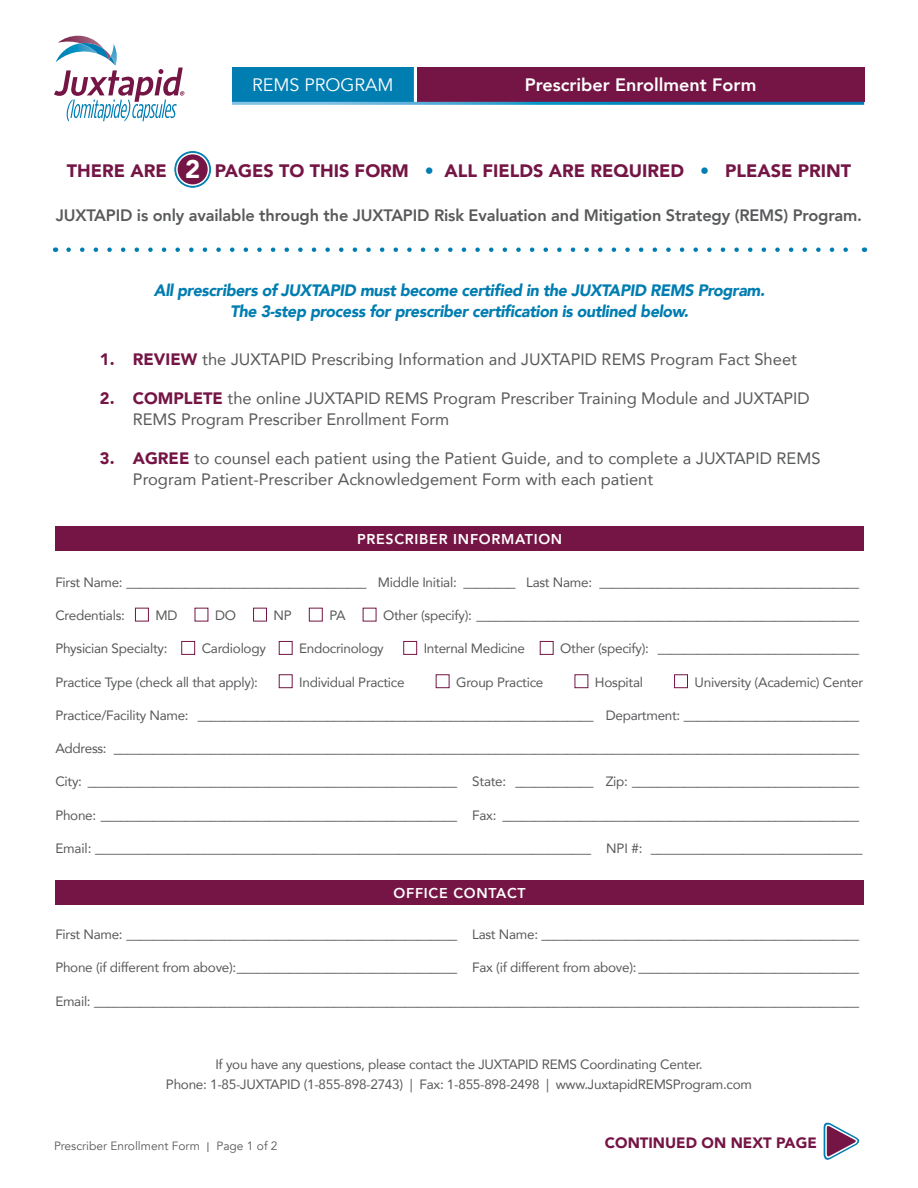
<style>
.page{position:relative;width:918px;height:1188px;background:#fff}
.page>*{position:absolute;margin:0;border:0;box-sizing:border-box;transform-origin:0 0}
.t1{font:900 25.5px "Avenir";color:#fff}
.t2{font:900 18px "Avenir";color:#741545}
.t3{font:800 18px "Avenir";color:#fff}
.t4{font:18px "Avenir";color:#fff}
.t5{font:16.5px/21px "Avenir";color:#58595b}
.t6{font:italic 900 16.5px/21px "Avenir";letter-spacing:-.025em;color:#007db1;text-align:center}
.t7{font:800 16.5px "Avenir";letter-spacing:-.01em;color:#58595b}
.t8{font:900 15px "Avenir";color:#741545}
.t9{font:800 14.25px "Avenir";letter-spacing:.05em;color:#fff}
.t10{font:13.5px/19.5px "Avenir";letter-spacing:-.02em;color:#58595b;text-align:center}
.t11{font:12px "Avenir";color:#58595b}
.s1{color:#007db1}
.s2{font-weight:900;color:#741545}
.s3{font-size:13.8px}
</style>
<div class="page">
<div style="left:55px;top:526px;width:809px;height:25px;background:#741545"></div>
<div style="left:135px;top:608px;width:14px;height:13px;border:1px solid #741545"></div>
<div style="left:253px;top:608px;width:14px;height:13px;border:1px solid #741545"></div>
<div style="left:309px;top:608px;width:14px;height:13px;border:1px solid #741545"></div>
<div style="left:181px;top:641px;width:14px;height:14px;border:1px solid #741545"></div>
<div style="left:279px;top:641px;width:14px;height:14px;border:1px solid #741545"></div>
<div style="left:403px;top:641px;width:14px;height:14px;border:1px solid #741545"></div>
<div style="left:540px;top:641px;width:14px;height:14px;border:1px solid #741545"></div>
<div style="left:279px;top:674px;width:14px;height:14px;border:1px solid #741545"></div>
<div style="left:436px;top:674px;width:13px;height:14px;border:1px solid #741545"></div>
<div style="left:575px;top:674px;width:13px;height:14px;border:1px solid #741545"></div>
<div style="left:674px;top:674px;width:14px;height:14px;border:1px solid #741545"></div>
<div style="left:55px;top:880px;width:809px;height:24px;background:#741545"></div>
<svg style="left:175px;top:152px;width:35px;height:35px"></svg>
<div style="left:174px;top:151px;width:37px;height:37px;border:1px solid #007db1;border-radius:50%"></div>
<div style="left:177px;top:154px;width:31px;height:31px;background:#741545;border-radius:50%"></div>
<div style="left:176px;top:153px;width:33px;height:33px;border:2px solid #fff;border-radius:50%"></div>
<svg style="left:823px;top:1122px;width:37px;height:38px"></svg>
<svg style="left:69px;top:247px;width:779px;height:5px"></svg>
<svg style="left:54px;top:36px;width:130px;height:86px"></svg>
<div style="left:232px;top:67px;width:182px;height:35px;background:#007db1"></div>
<div style="left:417px;top:67px;width:447px;height:35px;background:#741545"></div>
<h2 class="t4" style="left:252px;top:74px;width:143px">REMS PROGRAM</h2>
<h2 class="t3" style="left:525px;top:71px;width:233px">Prescriber Enrollment Form</h2>
<h1 class="t1" style="left:185px;top:147px;width:17px">2</h1>
<h2 class="t2" style="left:425px;top:156px;width:428px"><span class="s1">•</span> ALL FIELDS ARE REQUIRED <span class="s1">•</span> PLEASE PRINT</h2>
<h2 class="t2" style="left:67px;top:156px;width:102px">THERE ARE</h2>
<h2 class="t2" style="left:215px;top:156px;width:196px">PAGES TO THIS FORM</h2>
<p class="t7" style="left:56px;top:202px;width:808px">JUXTAPID is only available through the JUXTAPID Risk Evaluation and Mitigation Strategy (REMS) Program.</p>
<p class="t6" style="left:154px;top:280px;width:612px">All prescribers of JUXTAPID must become certified in the JUXTAPID REMS Program.<br>The 3-step process for prescriber certification is outlined below.</p>
<p class="t5" style="left:100px;top:348px;width:699px"><span class="s2">1. REVIEW</span> the JUXTAPID Prescribing Information and JUXTAPID REMS Program Fact Sheet</p>
<p class="t5" style="left:133px;top:387px;width:678px;text-indent:-33px"><span class="s2">2. COMPLETE</span> the online JUXTAPID REMS Program Prescriber Training Module and JUXTAPID<br>REMS Program Prescriber Enrollment Form</p>
<p class="t5" style="left:133px;top:447px;width:689px;text-indent:-33px"><span class="s2">3. AGREE</span> to counsel each patient using the Patient Guide, and to complete a JUXTAPID REMS<br>Program Patient-Prescriber Acknowledgement Form with each patient</p>
<p class="t9" style="left:357px;top:528px;width:207px">PRESCRIBER INFORMATION</p>
<p class="t10" style="left:55px;top:572px;width:805px">First Name: _____________________________________ Middle Initial: ________ Last Name: ________________________________________</p>
<p class="t10" style="left:55px;top:605px;width:71px">Credentials:</p>
<p class="t10" style="left:155px;top:605px;width:23px">MD</p>
<p class="t10" style="left:215px;top:605px;width:22px">DO</p>
<p class="t10" style="left:274px;top:605px;width:20px">NP</p>
<p class="t10" style="left:329px;top:605px;width:18px">PA</p>
<p class="t10" style="left:383px;top:605px;width:477px">Other (specify): ___________________________________________________________</p>
<p class="t10" style="left:55px;top:638px;width:114px">Physician Specialty:</p>
<p class="t10" style="left:202px;top:638px;width:66px">Cardiology</p>
<p class="t10" style="left:299px;top:638px;width:86px">Endocrinology</p>
<p class="t10" style="left:424px;top:638px;width:103px">Internal Medicine</p>
<p class="t10" style="left:560px;top:638px;width:300px">Other (specify): _______________________________</p>
<p class="t10" style="left:55px;top:672px;width:204px">Practice Type (check all that apply):</p>
<p class="t10" style="left:299px;top:672px;width:107px">Individual Practice</p>
<p class="t10" style="left:456px;top:672px;width:89px">Group Practice</p>
<p class="t10" style="left:595px;top:672px;width:50px">Hospital</p>
<p class="t10" style="left:695px;top:672px;width:170px">University (Academic) Center</p>
<p class="t10" style="left:55px;top:705px;width:805px">Practice/Facility Name: _____________________________________________________________ Department: ___________________________</p>
<p class="t10" style="left:55px;top:738px;width:805px">Address: ___________________________________________________________________________________________________________________</p>
<p class="t10" style="left:55px;top:772px;width:805px">City: _________________________________________________________ State: ____________ Zip: ___________________________________</p>
<p class="t10" style="left:55px;top:805px;width:805px">Phone: _______________________________________________________ Fax: _______________________________________________________</p>
<p class="t10" style="left:55px;top:838px;width:809px">Email: ___________________________________________________________________________ NPI #: ________________________________</p>
<p class="t9" style="left:394px;top:882px;width:134px">OFFICE CONTACT</p>
<p class="t10" style="left:55px;top:924px;width:805px">First Name: ___________________________________________________ Last Name: _________________________________________________</p>
<p class="t10" style="left:55px;top:957px;width:805px">Phone (if different from above):__________________________________ Fax (if different from above): __________________________________</p>
<p class="t10" style="left:55px;top:991px;width:805px">Email: ______________________________________________________________________________________________________________________</p>
<p class="t10" style="left:166px;top:1054px;width:588px">If you have any questions, please contact the JUXTAPID REMS Coordinating Center.<br>Phone: 1-85-JUXTAPID (1-855-898-2743) | Fax: 1-855-898-2498 | www.JuxtapidREMSProgram.com</p>
<p class="t11" style="left:54px;top:1139px;width:225px">Prescriber Enrollment Form <span class="s3">I</span> Page 1 of 2</p>
<p class="t8" style="left:605px;top:1130px;width:213px">CONTINUED ON NEXT PAGE</p>
</div>
